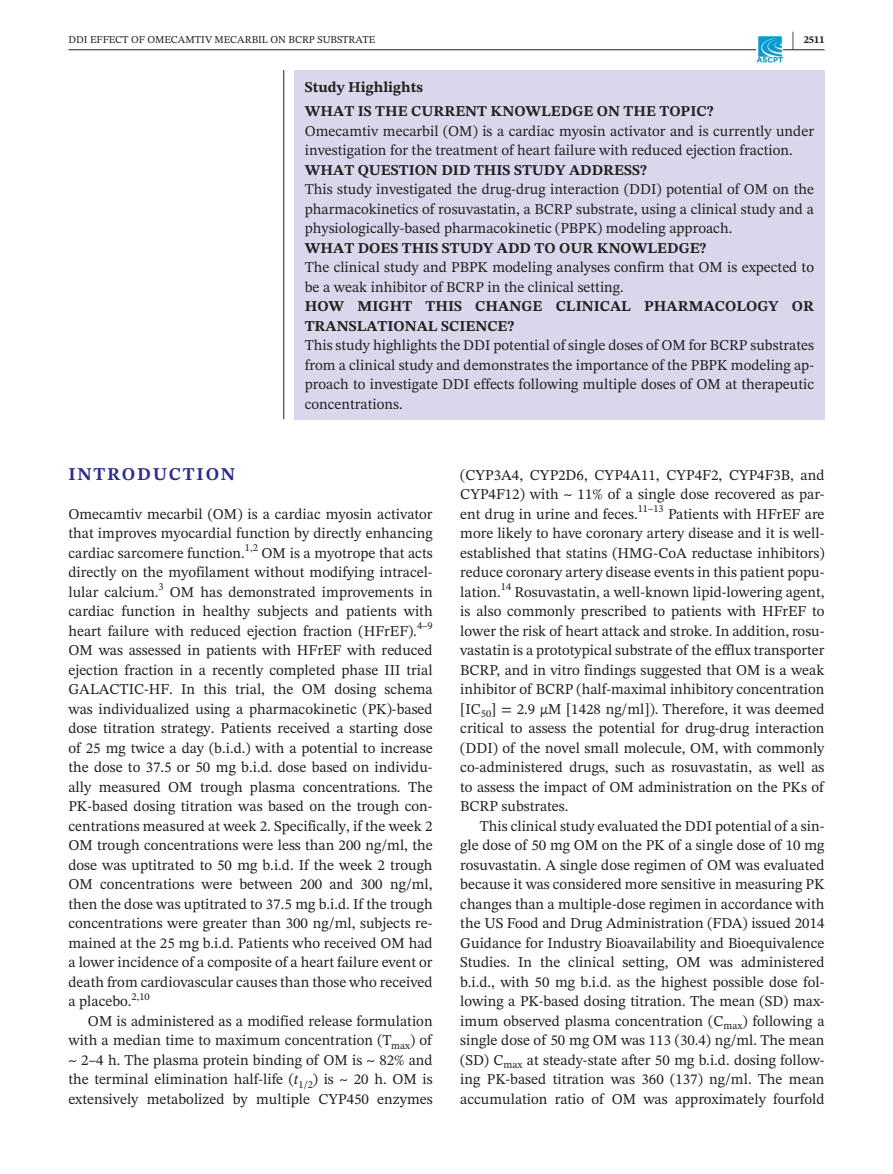
<style>
.page{position:relative;width:893px;height:1174px;background:#fff}
.page>*{position:absolute;margin:0;border:0;box-sizing:border-box;transform-origin:0 0}
.t1{font:700 21px "STIX Two Text";color:#231f20;scale:.42 1}
.t2{font:700 18px "STIX Two Text";letter-spacing:.1em;color:#2c2d8c}
.t3{font:15px/19.5px "STIX Two Text";color:#231f20;text-align:justify}
.t4{font:700 15px/24px "STIX Two Text";color:#231f20}
.t5{font:10.5px "STIX Two Text";color:#231f20}
.t6{font:700 10.5px "STIX Two Text";color:#231f20}
.s1{font-style:italic}
</style>
<div class="page">
<hr style="left:68px;top:49px;width:756px;height:1px;background:#231f20">
<img style="left:757px;top:37px;width:25px;height:25px">
<div style="left:294px;top:70px;width:530px;height:349px;background:#d9d7eb"></div>
<hr style="left:283px;top:70px;width:1px;height:349px;background:#231f20">
<h1 class="t1" style="left:792px;top:24px;width:8px">|</h1>
<p class="t5" style="left:68px;top:32px;width:308px">DDI EFFECT OF OMECAMTIV MECARBIL ON BCRP SUBSTRATE</p>
<p class="t6" style="left:804px;top:32px;width:22px">2511</p>
<p class="t4" style="left:305px;top:75px;width:410px">Study Highlights<br>WHAT IS THE CURRENT KNOWLEDGE ON THE TOPIC?</p>
<p class="t3" style="left:305px;top:121px;width:511px">Omecamtiv mecarbil (OM) is a cardiac myosin activator and is currently under investigation for the treatment of heart failure with reduced ejection fraction.</p>
<p class="t4" style="left:305px;top:158px;width:344px">WHAT QUESTION DID THIS STUDY ADDRESS?</p>
<p class="t3" style="left:305px;top:179px;width:511px">This study investigated the drug-drug interaction (DDI) potential of OM on the pharmacokinetics of rosuvastatin, a BCRP substrate, using a clinical study and a physiologically-based pharmacokinetic (PBPK) modeling approach.</p>
<p class="t4" style="left:305px;top:236px;width:403px">WHAT DOES THIS STUDY ADD TO OUR KNOWLEDGE?</p>
<p class="t3" style="left:305px;top:257px;width:511px">The clinical study and PBPK modeling analyses confirm that OM is expected to be a weak inhibitor of BCRP in the clinical setting.</p>
<p class="t4" style="left:305px;top:297px;width:511px;line-height:19.5px">HOW MIGHT THIS CHANGE CLINICAL PHARMACOLOGY OR<br>TRANSLATIONAL SCIENCE?</p>
<p class="t3" style="left:305px;top:335px;width:511px">This study highlights the DDI potential of single doses of OM for BCRP substrates from a clinical study and demonstrates the importance of the PBPK modeling ap&shy;proach to investigate DDI effects following multiple doses of OM at therapeutic concentrations.</p>
<p class="t2" style="left:68px;top:461px;width:168px">INTRODUCTION</p>
<p class="t3" style="left:68px;top:504px;width:366px">Omecamtiv mecarbil (OM) is a cardiac myosin activator that improves myocardial function by directly enhancing cardiac sarcomere function.</p>
<p class="t5" style="left:245px;top:540px;width:15px">1,2</p>
<p class="t3" style="left:68px;top:543px;width:366px;text-indent:193px">OM is a myotrope that acts directly on the myofilament without modifying intracel&shy;lular calcium.</p>
<p class="t5" style="left:159px;top:579px;width:7px">3</p>
<p class="t3" style="left:68px;top:582px;width:366px;text-indent:101px">OM has demonstrated improvements in cardiac function in healthy subjects and patients with heart failure with reduced ejection fraction (HFrEF).</p>
<p class="t5" style="left:417px;top:618px;width:17px">4–9</p>
<p class="t3" style="left:68px;top:640px;width:366px">OM was assessed in patients with HFrEF with reduced ejection fraction in a recently completed phase III trial GALACTIC-HF. In this trial, the OM dosing schema was individualized using a pharmacokinetic (PK)-based dose titration strategy. Patients received a starting dose of 25 mg twice a day (b.i.d.) with a potential to increase the dose to 37.5 or 50 mg b.i.d. dose based on individu&shy;ally measured OM trough plasma concentrations. The PK-based dosing titration was based on the trough con&shy;centrations measured at week 2. Specifically, if the week 2<br>OM trough concentrations were less than 200 ng/ml, the dose was uptitrated to 50 mg b.i.d. If the week 2 trough OM concentrations were between 200 and 300 ng/ml, then the dose was uptitrated to 37.5 mg b.i.d. If the trough concentrations were greater than 300 ng/ml, subjects re&shy;mained at the 25 mg b.i.d. Patients who received OM had a lower incidence of a composite of a heart failure event or death from cardiovascular causes than those who received a placebo.<sup>2,10</sup></p>
<p class="t3" style="left:68px;top:1011px;width:366px;text-indent:20px">OM is administered as a modified release formulation with a median time to maximum concentration (T<sub>max</sub>) of ~ 2–4 h. The plasma protein binding of OM is ~ 82% and the terminal elimination half-life (<span class="s1">t</span><sub>1/2</sub>) is ~ 20 h. OM is extensively metabolized by multiple CYP450 enzymes</p>
<p class="t3" style="left:460px;top:465px;width:366px">(CYP3A4, CYP2D6, CYP4A11, CYP4F2, CYP4F3B, and CYP4F12) with ~ 11% of a single dose recovered as par&shy;ent drug in urine and feces.</p>
<p class="t5" style="left:638px;top:501px;width:28px">11–13</p>
<p class="t3" style="left:460px;top:504px;width:366px;text-indent:208px">Patients with HFrEF are more likely to have coronary artery disease and it is well&shy;established that statins (HMG-CoA reductase inhibitors) reduce coronary artery disease events in this patient popu&shy;lation.</p>
<p class="t5" style="left:501px;top:579px;width:12px">14</p>
<p class="t3" style="left:460px;top:582px;width:366px;text-indent:54px">Rosuvastatin, a well-known lipid-lowering agent, is also commonly prescribed to patients with HFrEF to lower the risk of heart attack and stroke. In addition, rosu&shy;vastatin is a prototypical substrate of the efflux transporter BCRP, and in vitro findings suggested that OM is a weak inhibitor of BCRP (half-maximal inhibitory concentration [IC<sub>50</sub>] = 2.9 µM [1428 ng/ml]). Therefore, it was deemed critical to assess the potential for drug-drug interaction (DDI) of the novel small molecule, OM, with commonly co-administered drugs, such as rosuvastatin, as well as to assess the impact of OM administration on the PKs of BCRP substrates.</p>
<p class="t3" style="left:460px;top:816px;width:366px;text-indent:20px">This clinical study evaluated the DDI potential of a sin&shy;gle dose of 50 mg OM on the PK of a single dose of 10 mg rosuvastatin. A single dose regimen of OM was evaluated because it was considered more sensitive in measuring PK changes than a multiple-dose regimen in accordance with the US Food and Drug Administration (FDA) issued 2014<br>Guidance for Industry Bioavailability and Bioequivalence Studies. In the clinical setting, OM was administered b.i.d., with 50 mg b.i.d. as the highest possible dose fol&shy;lowing a PK-based dosing titration. The mean (SD) max&shy;imum observed plasma concentration (C<sub>max</sub>) following a single dose of 50 mg OM was 113 (30.4) ng/ml. The mean (SD) C<sub>max</sub> at steady-state after 50 mg b.i.d. dosing follow&shy;ing PK-based titration was 360 (137) ng/ml. The mean accumulation ratio of OM was approximately fourfold</p>
</div>
